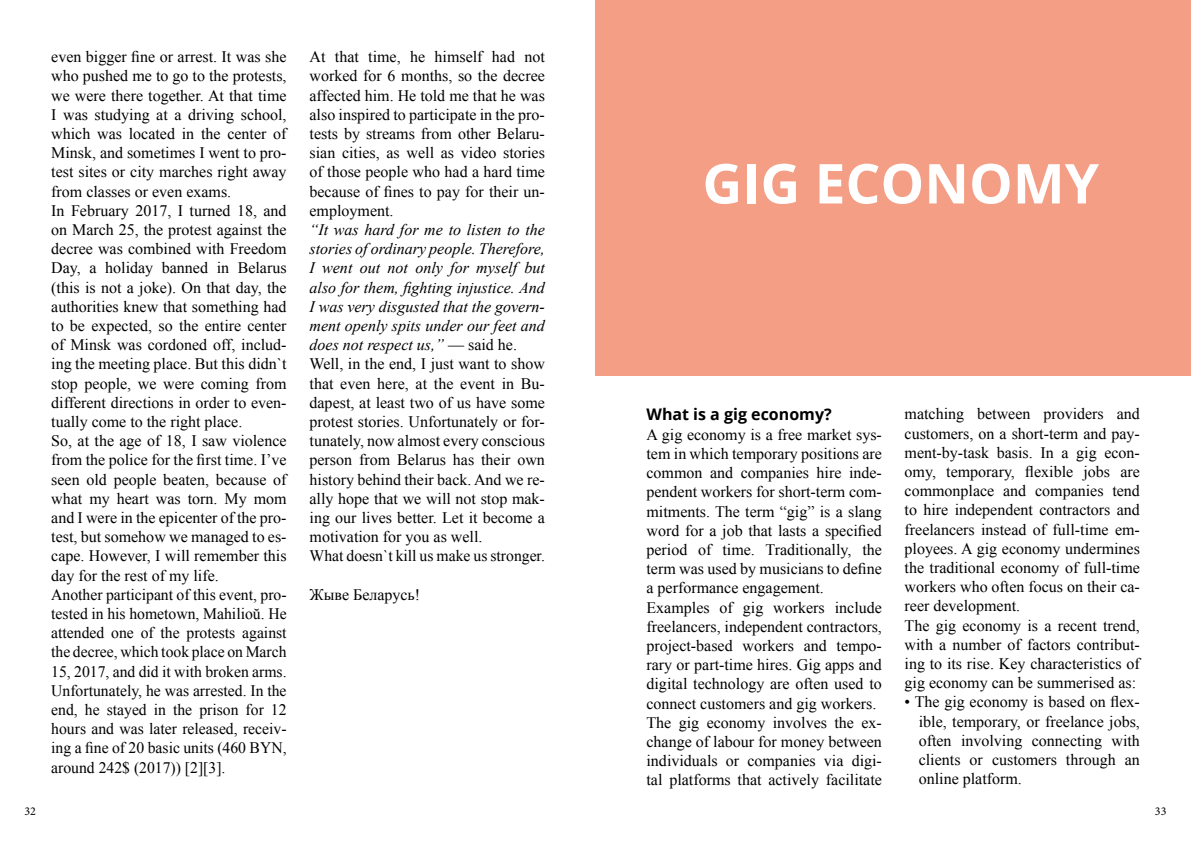
<style>
.page{position:relative;width:1191px;height:842px;background:#fff}
.page>*{position:absolute;margin:0;border:0;box-sizing:border-box;transform-origin:0 0}
.t1{font:700 55px "Open Sans";color:#fff}
.t2{font:16px/19.2px "Times New Roman";color:#000}
.t3{font:700 16px "Open Sans";color:#000}
.t4{font:12px "Minion Pro";color:#000}
.s1{font-style:italic}
</style>
<div class="page">
<div style="left:595px;top:0;width:596px;height:376px;background:#f49e85"></div>
<p class="t2" style="left:51px;top:47px;width:237px">even bigger fine or arrest. It was she who pushed me to go to the protests, we were there together. At that time I was studying at a driving school, which was located in the center of Minsk, and sometimes I went to pro&shy;test sites or city marches right away from classes or even exams.<br>In February 2017, I turned 18, and on March 25, the protest against the decree was combined with Freedom Day, a holiday banned in Belarus (this is not a joke). On that day, the authorities knew that something had to be expected, so the entire center of Minsk was cordoned off, includ&shy;ing the meeting place. But this didn`t stop people, we were coming from different directions in order to even&shy;tually come to the right place.<br>So, at the age of 18, I saw violence from the police for the first time. I’ve seen old people beaten, because of what my heart was torn. My mom and I were in the epicenter of the pro&shy;test, but somehow we managed to es&shy;cape. However, I will remember this day for the rest of my life.<br>Another participant of this event, pro&shy;tested in his hometown, Mahilioŭ. He attended one of the protests against the decree, which took place on March 15, 2017, and did it with broken arms.<br>Unfortunately, he was arrested. In the end, he stayed in the prison for 12 hours and was later released, receiv&shy;ing a fine of 20 basic units (460 BYN, around 242$ (2017)) [2][3].</p>
<p class="t2" style="left:309px;top:47px;width:237px;text-align:justify">At that time, he himself had not worked for 6 months, so the decree affected him. He told me that he was also inspired to participate in the pro&shy;tests by streams from other Belaru&shy;sian cities, as well as video stories of those people who had a hard time because of fines to pay for their un&shy;employment.</p>
<p class="t2" style="left:309px;top:220px;width:237px"><span class="s1">“It was hard for me to listen to the stories of ordinary people. Therefore, I went out not only for myself but also for them, fighting injustice. And I was very disgusted that the govern&shy;ment openly spits under our feet and does not respect us,”</span> — said he.<br>Well, in the end, I just want to show that even here, at the event in Bu&shy;dapest, at least two of us have some protest stories. Unfortunately or for&shy;tunately, now almost every conscious person from Belarus has their own history behind their back. And we re&shy;ally hope that we will not stop mak&shy;ing our lives better. Let it become a motivation for you as well.<br>What doesn`t kill us make us stronger.</p>
<p class="t2" style="left:309px;top:585px;width:112px">Жыве Беларусь!</p>
<h1 class="t1" style="left:702px;top:145px;width:398px">GIG ECONOMY</h1>
<p class="t3" style="left:646px;top:403px;width:187px">What is a gig economy?</p>
<p class="t2" style="left:646px;top:424px;width:237px">A gig economy is a free market sys&shy;tem in which temporary positions are common and companies hire inde&shy;pendent workers for short-term com&shy;mitments. The term “gig” is a slang word for a job that lasts a specified period of time. Traditionally, the term was used by musicians to define a performance engagement.<br>Examples of gig workers include freelancers, independent contractors, project-based workers and tempo&shy;rary or part-time hires. Gig apps and digital technology are often used to connect customers and gig workers.<br>The gig economy involves the ex&shy;change of labour for money between individuals or companies via digi&shy;tal platforms that actively facilitate</p>
<p class="t2" style="left:904px;top:404px;width:237px">matching between providers and customers, on a short-term and pay&shy;ment-by-task basis. In a gig econ&shy;omy, temporary, flexible jobs are commonplace and companies tend to hire independent contractors and freelancers instead of full-time em&shy;ployees. A gig economy undermines the traditional economy of full-time workers who often focus on their ca&shy;reer development.<br>The gig economy is a recent trend, with a number of factors contribut&shy;ing to its rise. Key characteristics of gig economy can be summerised as:</p>
<p class="t2" style="left:918px;top:692px;width:223px;text-align:justify;text-indent:-14px">• The gig economy is based on flex&shy;ible, temporary, or freelance jobs, often involving connecting with clients or customers through an online platform.</p>
<p class="t4" style="left:24px;top:803px;width:13px">32</p>
<p class="t4" style="left:1155px;top:803px;width:13px">33</p>
</div>
